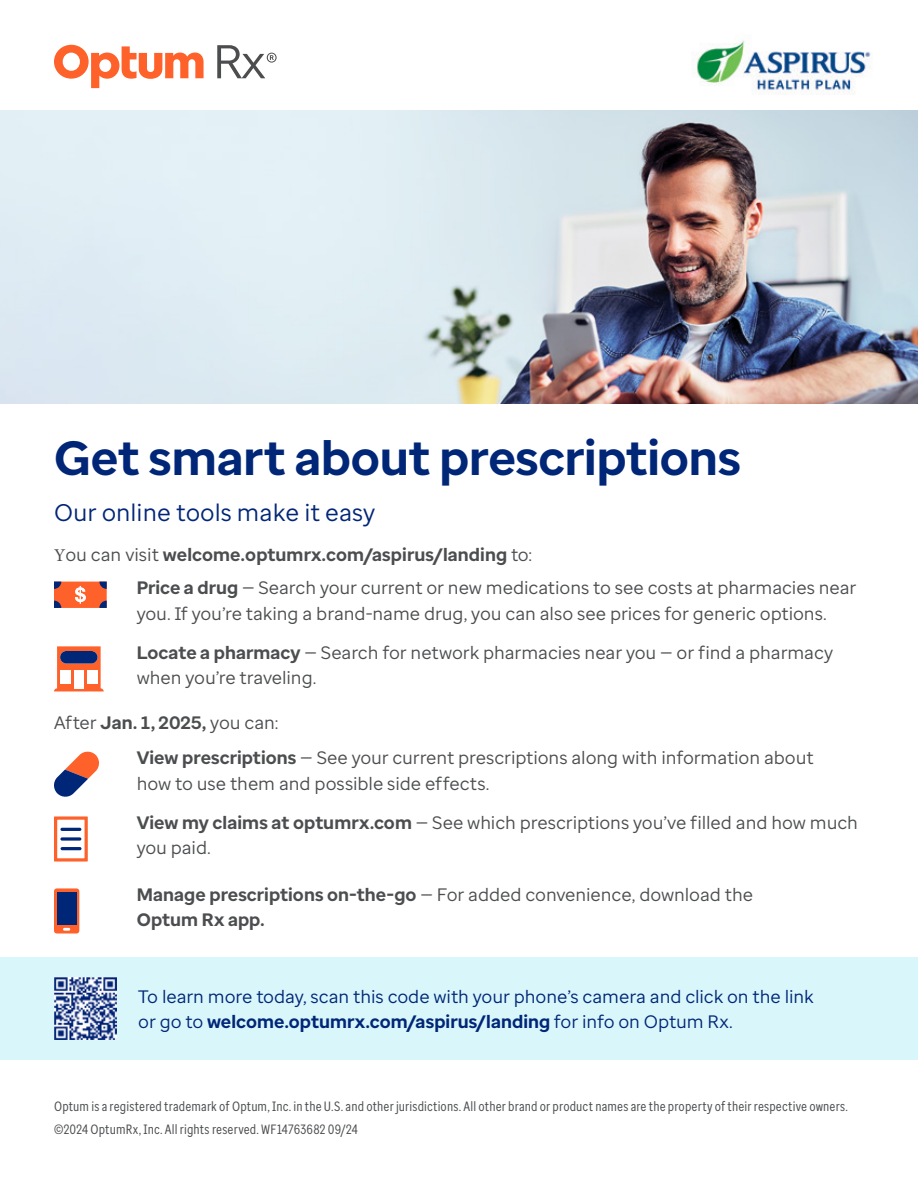
<style>
.page{position:relative;width:918px;height:1188px;background:#fff}
.page>*{position:absolute;margin:0;border:0;box-sizing:border-box;transform-origin:0 0}
.Body_12pt{font:700 48px "Optum Sans";color:#002677}
.Body_12pt-2{font:24px "Optum Sans";color:#002677}
.Body_12pt-3{font:18px/25.2px "Optum Sans";letter-spacing:-.005em;color:#4b4d4f}
.Call_to_action{font:18px/25.2px "Optum Sans";letter-spacing:-.005em;color:#002677}
.Body_12pt-4{font:700 18px/25.2px "Optum Sans";letter-spacing:.005em;color:#4b4d4f}
.Legal{font:13.5px "Optum Sans Cond";letter-spacing:.01em;color:#4b4d4f}
.s1{font-family:"Minion Pro";font-weight:400}
.s2{font-weight:400}
.s3{font-weight:700}
</style>
<div class="page">
<svg style="left:217px;top:45px;width:60px;height:33px"></svg>
<svg style="left:54px;top:45px;width:150px;height:43px"></svg>
<img style="left:696px;top:40px;width:176px;height:55px">
<img style="left:0;top:111px;width:918px;height:293px">
<svg style="left:54px;top:582px;width:53px;height:26px"></svg>
<svg style="left:54px;top:646px;width:50px;height:45px"></svg>
<div style="left:74px;top:670px;width:10px;height:18px;background:#fff"></div>
<div style="left:60px;top:670px;width:11px;height:14px;background:#fff"></div>
<div style="left:87px;top:670px;width:11px;height:14px;background:#fff"></div>
<div style="left:60px;top:651px;width:38px;height:13px;background:#002677;border-radius:6px"></div>
<svg style="left:54px;top:751px;width:45px;height:46px"></svg>
<svg style="left:54px;top:816px;width:34px;height:46px"></svg>
<div style="left:54px;top:888px;width:25px;height:45px;background:#ff612b;border-radius:3px"></div>
<svg style="left:63px;top:928px;width:7px;height:3px"></svg>
<div style="left:57px;top:893px;width:20px;height:32px;background:#002677"></div>
<div style="left:0;top:957px;width:918px;height:103px;background:#d9f6fa"></div>
<img style="left:54px;top:977px;width:63px;height:63px">
<p class="Body_12pt" style="left:54px;top:426px;width:688px">Get smart about prescriptions</p>
<p class="Body_12pt-2" style="left:54px;top:497px;width:323px">Our online tools make it easy</p>
<p class="Body_12pt-4" style="left:54px;top:542px;width:480px"><span class="s1">Y</span><span class="s2">ou can visit</span> welcome.optumrx.com/aspirus/landing <span class="s2">to:</span></p>
<p class="Body_12pt-3" style="left:137px;top:575px;width:721px"><span class="s3">Price a drug</span> — Search your current or new medications to see costs at pharmacies near you. If you’re taking a brand-name drug, you can also see prices for generic options.</p>
<p class="Body_12pt-3" style="left:137px;top:640px;width:698px"><span class="s3">Locate a pharmacy</span> — Search for network pharmacies near you — or find a pharmacy when you’re traveling.</p>
<p class="Body_12pt-3" style="left:54px;top:710px;width:226px">After <span class="s3">Jan. 1, 2025,</span> you can:</p>
<p class="Body_12pt-3" style="left:137px;top:745px;width:679px"><span class="s3">View prescriptions</span> — See your current prescriptions along with information about how to use them and possible side effects.</p>
<p class="Body_12pt-3" style="left:137px;top:810px;width:723px"><span class="s3">View my claims at optumrx.com</span> — See which prescriptions you’ve filled and how much you paid.</p>
<p class="Body_12pt-4" style="left:137px;top:882px;width:618px">Manage prescriptions on-the-go <span class="s2">— For added convenience, download the<br></span>Optum Rx app.</p>
<p class="Call_to_action" style="left:138px;top:984px;width:677px">To learn more today, scan this code with your phone’s camera and click on the link or go to <span class="s3">welcome.optumrx.com/aspirus/landing</span> for info on Optum Rx.</p>
<p class="Legal" style="left:54px;top:1098px;width:795px">Optum is a registered trademark of Optum, Inc. in the U.S. and other jurisdictions. All other brand or product names are the property of their respective owners.</p>
<p class="Legal" style="left:54px;top:1121px;width:305px">©2024 OptumRx, Inc. All rights reserved. WF14763682 09/24</p>
</div>
